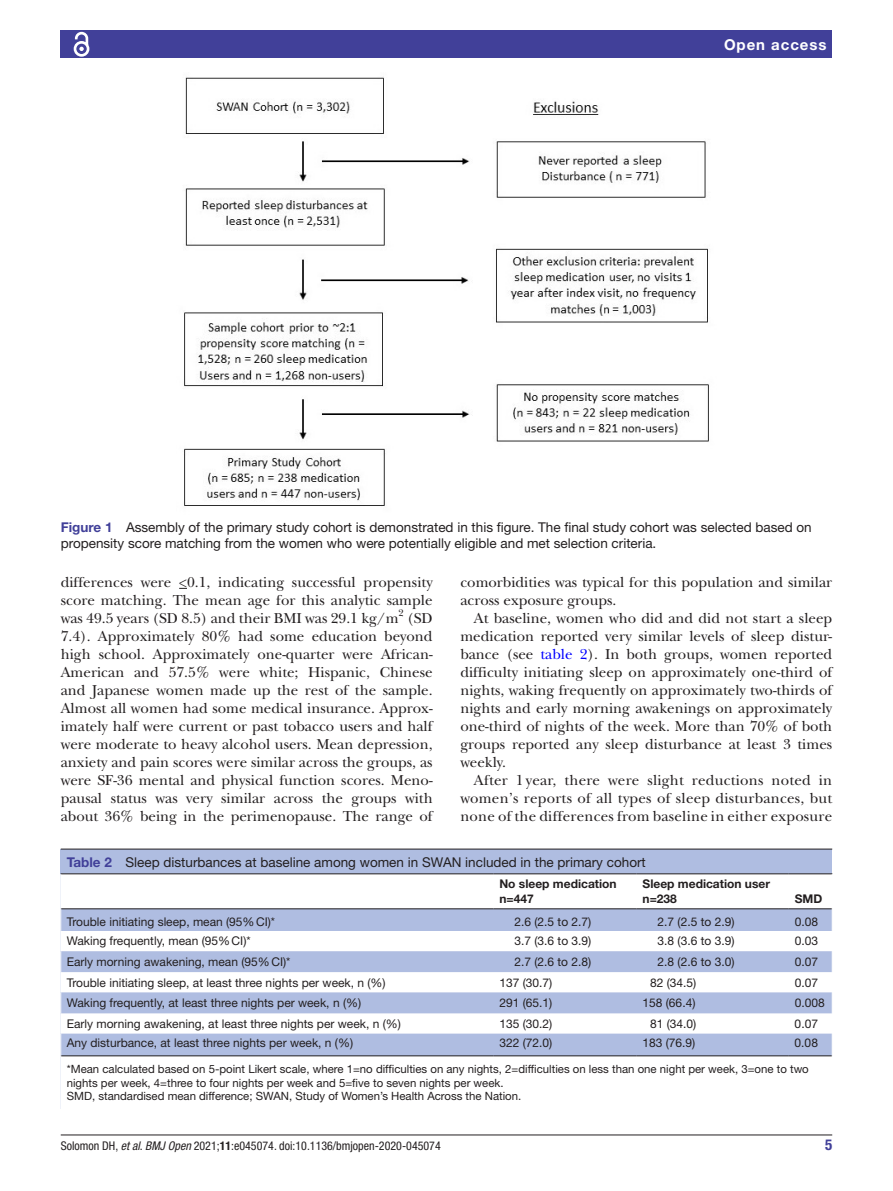
<style>
.page{position:relative;width:893px;height:1191px;background:#fff}
.page>*{position:absolute;margin:0;border:0;box-sizing:border-box;transform-origin:0 0}
.t1{font:15px/18px "New Baskerville";color:#231f20;text-align:justify}
.t2{font:700 15px "Helvetica Neue LT Std";letter-spacing:.065em;color:#fff}
.t3{font:700 condensed 15px "Helvetica Neue LT Std";color:#414099}
.t4{font:13.5px/16.2px "Helvetica Neue LT Std";color:#231f20}
.t5{font:12px "Helvetica Neue LT Std";color:#231f20}
.t6{font:condensed 12px "Helvetica Neue LT Std";color:#231f20}
.t7{font:700 12px/14.4px "Helvetica Neue LT Std";color:#231f20}
.t8{font:11.4px/13.6px "Helvetica Neue LT Std";color:#231f20}
.t9{font:9.9px "New Baskerville";color:#231f20}
.s1{font-weight:700;color:#414099}
.s2{color:#00f}
.s3{font-style:italic}
.s4{font-weight:700}
</style>
<div class="page">
<hr style="left:61px;top:1134px;width:771px;height:1px;background:#231f20">
<div style="left:61px;top:31px;width:771px;height:27px;background:#414099"></div>
<svg style="left:73px;top:31px;width:17px;height:26px"></svg>
<div style="left:61px;top:849px;width:771px;height:260px;background:#afbde1"></div>
<hr style="left:61px;top:848px;width:771px;height:1px;background:#231f20">
<div style="left:61px;top:874px;width:771px;height:235px;background:#fff"></div>
<svg style="left:61px;top:909px;width:771px;height:146px"></svg>
<hr style="left:61px;top:873px;width:432px;height:1px;background:#231f20">
<hr style="left:61px;top:908px;width:432px;height:1px;background:#231f20">
<hr style="left:493px;top:873px;width:144px;height:1px;background:#231f20">
<hr style="left:493px;top:908px;width:144px;height:1px;background:#231f20">
<hr style="left:637px;top:873px;width:152px;height:1px;background:#231f20">
<hr style="left:637px;top:908px;width:152px;height:1px;background:#231f20">
<hr style="left:789px;top:873px;width:43px;height:1px;background:#231f20">
<hr style="left:789px;top:908px;width:43px;height:1px;background:#231f20">
<hr style="left:61px;top:1055px;width:432px;height:1px;background:#231f20">
<hr style="left:493px;top:1055px;width:144px;height:1px;background:#231f20">
<hr style="left:637px;top:1055px;width:152px;height:1px;background:#231f20">
<hr style="left:789px;top:1055px;width:43px;height:1px;background:#231f20">
<svg style="left:60px;top:908px;width:1px;height:147px"></svg>
<hr style="left:67px;top:1086px;width:765px;height:1px;background:#fff">
<hr style="left:67px;top:1099px;width:765px;height:2px;background:#fff">
<img style="left:184px;top:76px;width:525px;height:430px">
<p class="t2" style="left:724px;top:35px;width:104px">Open access</p>
<p class="t4" style="left:61px;top:519px;width:752px"><span class="s1">Figure 1</span> Assembly of the primary study cohort is demonstrated in this figure. The final study cohort was selected based on propensity score matching from the women who were potentially eligible and met selection criteria.</p>
<p class="t1" style="left:61px;top:573px;width:373px">differences were &lt;0.1, indicating successful propensity score matching. The mean age for this analytic sample was 49.5 years (SD 8.5) and their BMI was 29.1 kg/m</p>
<p class="t1" style="left:460px;top:573px;width:373px">comorbidities was typical for this population and similar across exposure groups.</p>
<p class="t1" style="left:460px;top:609px;width:373px;text-indent:14px">At baseline, women who did and did not start a sleep medication reported very similar levels of sleep distur&shy;bance (see <span class="s2">table 2</span>). In both groups, women reported difficulty initiating sleep on approximately one-third of nights, waking frequently on approximately two-thirds of nights and early morning awakenings on approximately one-third of nights of the week. More than 70% of both groups reported any sleep disturbance at least 3 times weekly.</p>
<p class="t1" style="left:460px;top:771px;width:373px;text-indent:14px">After 1 year, there were slight reductions noted in women’s reports of all types of sleep disturbances, but none of the differences from baseline in either exposure</p>
<p class="t4" style="left:67px;top:854px;width:581px"><span class="s1">Table 2</span> Sleep disturbances at baseline among women in SWAN included in the primary cohort</p>
<p class="t7" style="left:499px;top:876px;width:119px">No sleep medication n=447</p>
<p class="t7" style="left:643px;top:876px;width:129px">Sleep medication user n=238</p>
<p class="t9" style="left:399px;top:607px;width:7px">2</p>
<p class="t1" style="left:61px;top:609px;width:373px;text-indent:346px">(SD 7.4). Approximately 80% had some education beyond high school. Approximately one-quarter were African-American and 57.5% were white; Hispanic, Chinese and Japanese women made up the rest of the sample.<br>Almost all women had some medical insurance. Approx&shy;imately half were current or past tobacco users and half were moderate to heavy alcohol users. Mean depression, anxiety and pain scores were similar across the groups, as were SF-36 mental and physical function scores. Meno&shy;pausal status was very similar across the groups with about 36% being in the perimenopause. The range of</p>
<p class="t7" style="left:795px;top:891px;width:29px">SMD</p>
<p class="t5" style="left:67px;top:915px;width:210px">Trouble initiating sleep, mean (95%CI)*</p>
<p class="t5" style="left:514px;top:915px;width:78px">2.6 (2.5 to 2.7)</p>
<p class="t5" style="left:658px;top:915px;width:78px">2.7 (2.5 to 2.9)</p>
<p class="t5" style="left:795px;top:915px;width:25px">0.08</p>
<p class="t5" style="left:67px;top:934px;width:185px">Waking frequently, mean (95%CI)*</p>
<p class="t5" style="left:514px;top:934px;width:78px">3.7 (3.6 to 3.9)</p>
<p class="t5" style="left:657px;top:934px;width:78px">3.8 (3.6 to 3.9)</p>
<p class="t5" style="left:795px;top:934px;width:25px">0.03</p>
<p class="t5" style="left:67px;top:954px;width:225px">Early morning awakening, mean (95%CI)*</p>
<p class="t5" style="left:514px;top:954px;width:78px">2.7 (2.6 to 2.8)</p>
<p class="t5" style="left:657px;top:954px;width:78px">2.8 (2.6 to 3.0)</p>
<p class="t5" style="left:795px;top:954px;width:25px">0.07</p>
<p class="t5" style="left:67px;top:975px;width:320px">Trouble initiating sleep, at least three nights per week, n (%)</p>
<p class="t5" style="left:499px;top:975px;width:54px">137 (30.7)</p>
<p class="t5" style="left:650px;top:975px;width:48px">82 (34.5)</p>
<p class="t5" style="left:795px;top:975px;width:25px">0.07</p>
<p class="t5" style="left:67px;top:995px;width:296px">Waking frequently, at least three nights per week, n (%)</p>
<p class="t5" style="left:499px;top:995px;width:54px">291 (65.1)</p>
<p class="t5" style="left:642px;top:995px;width:54px">158 (66.4)</p>
<p class="t5" style="left:795px;top:995px;width:32px">0.008</p>
<p class="t5" style="left:67px;top:1016px;width:336px">Early morning awakening, at least three nights per week, n (%)</p>
<p class="t5" style="left:499px;top:1016px;width:54px">135 (30.2)</p>
<p class="t5" style="left:650px;top:1016px;width:48px">81 (34.0)</p>
<p class="t5" style="left:795px;top:1016px;width:25px">0.07</p>
<p class="t5" style="left:67px;top:1035px;width:288px">Any disturbance, at least three nights per week, n (%)</p>
<p class="t5" style="left:499px;top:1035px;width:54px">322 (72.0)</p>
<p class="t5" style="left:642px;top:1035px;width:54px">183 (76.9)</p>
<p class="t5" style="left:795px;top:1035px;width:25px">0.08</p>
<p class="t8" style="left:67px;top:1062px;width:744px">*Mean calculated based on 5-point Likert scale, where 1=no difficulties on any nights, 2=difficulties on less than one night per week, 3=one to two nights per week, 4=three to four nights per week and 5=five to seven nights per week.<br>SMD, standardised mean difference; SWAN, Study of Women’s Health Across the Nation.</p>
<p class="t6" style="left:61px;top:1138px;width:382px">Solomon DH, <span class="s3">et al</span>. <span class="s3">BMJ Open</span> 2021;<span class="s4">11</span>:e045074. doi:10.1136/bmjopen-2020-045074</p>
<p class="t3" style="left:825px;top:1135px;width:9px">5</p>
</div>
